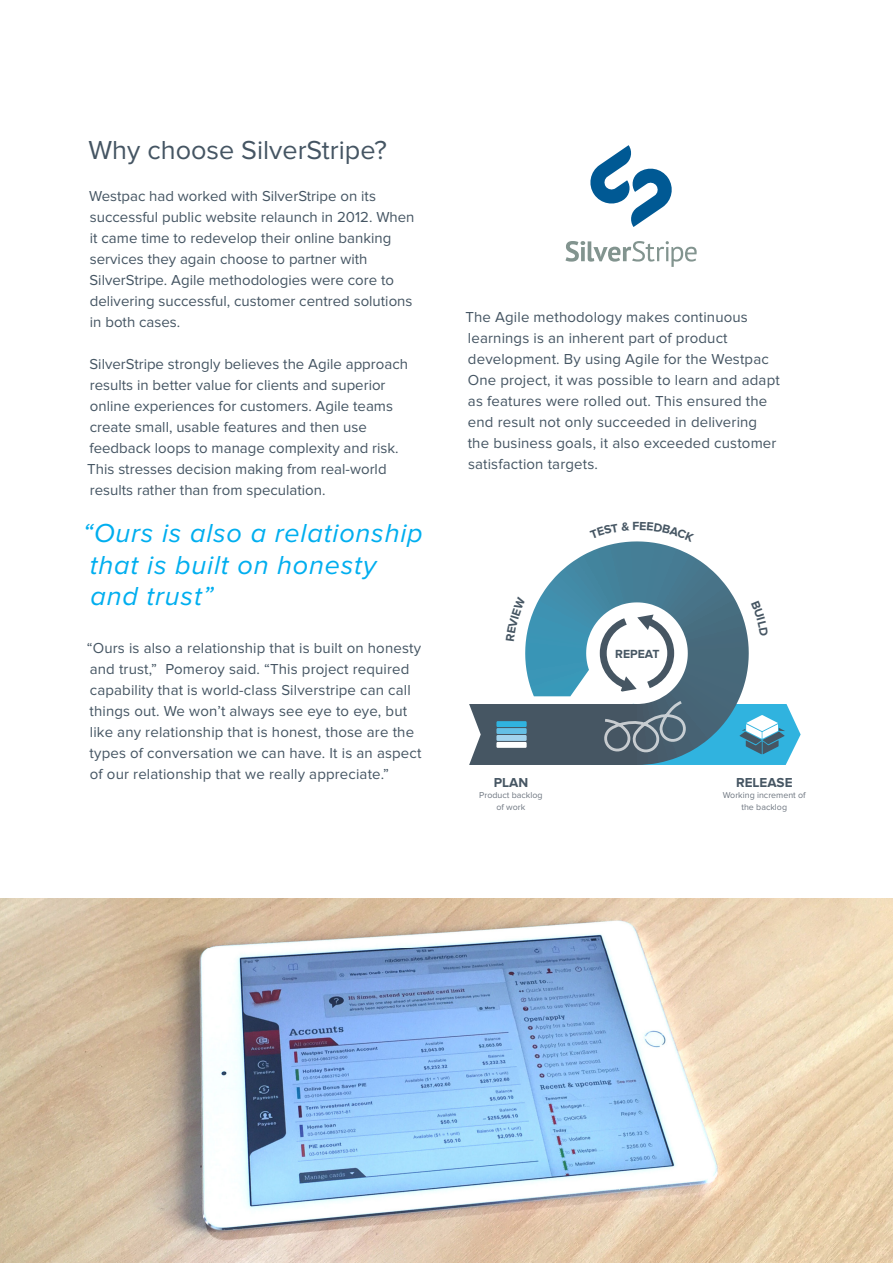
<style>
.page{position:relative;width:893px;height:1263px;background:#fff}
.page>*{position:absolute;margin:0;border:0;box-sizing:border-box;transform-origin:0 0}
.quotes_large{font:italic 27px/31.5px "Proxima Nova";letter-spacing:.03em;color:#00aeef}
.t1{font:27px "Proxima Nova";color:#455563}
.t2{font:15px/21px "Proxima Nova";letter-spacing:.01em;color:#455563}
.t3{font:700 13.5px "Proxima Nova";color:#465663}
.t4{font:700 12.15px "Proxima Nova";color:#465663}
.t5{font:8.85px/11.2px "Proxima Nova";color:#6e7680;text-align:center}
</style>
<div class="page">
<svg style="left:565px;top:241px;width:132px;height:26px"></svg>
<svg style="left:590px;top:145px;width:82px;height:82px"></svg>
<img style="left:0;top:898px;width:893px;height:365px">
<svg style="left:469px;top:541px;width:332px;height:224px"></svg>
<p class="t1" style="left:88px;top:134px;width:300px">Why choose SilverStripe?</p>
<p class="t2" style="left:89px;top:186px;width:327px">Westpac had worked with SilverStripe on its successful public website relaunch in 2012. When it came time to redevelop their online banking services they again choose to partner with SilverStripe. Agile methodologies were core to delivering successful, customer centred solutions in both cases.</p>
<p class="t2" style="left:87px;top:354px;width:322px">SilverStripe strongly believes the Agile approach results in better value for clients and superior online experiences for customers. Agile teams create small, usable features and then use feedback loops to manage complexity and risk.<br>This stresses decision making from real-world results rather than from speculation.</p>
<p class="quotes_large" style="left:83px;top:518px;width:341px">“Ours is also a relationship that is built on honesty and trust”</p>
<p class="t2" style="left:87px;top:637px;width:336px">“Ours is also a relationship that is built on honesty and trust,” Pomeroy said. “This project required capability that is world-class Silverstripe can call things out. We won’t always see eye to eye, but like any relationship that is honest, those are the types of conversation we can have. It is an aspect of our relationship that we really appreciate.”</p>
<p class="t2" style="left:465px;top:306px;width:316px">The Agile methodology makes continuous learnings is an inherent part of product development. By using Agile for the Westpac One project, it was possible to learn and adapt as features were rolled out. This ensured the end result not only succeeded in delivering the business goals, it also exceeded customer satisfaction targets.</p>
<p class="t3" style="left:494px;top:775px;width:36px">PLAN</p>
<p class="t5" style="left:479px;top:790px;width:65px">Product backlog of work</p>
<p class="t4" style="left:615px;top:647px;width:46px">REPEAT</p>
<p class="t3" style="left:736px;top:775px;width:58px">RELEASE</p>
<p class="t5" style="left:723px;top:790px;width:84px">Working increment of the backlog</p>
</div>
